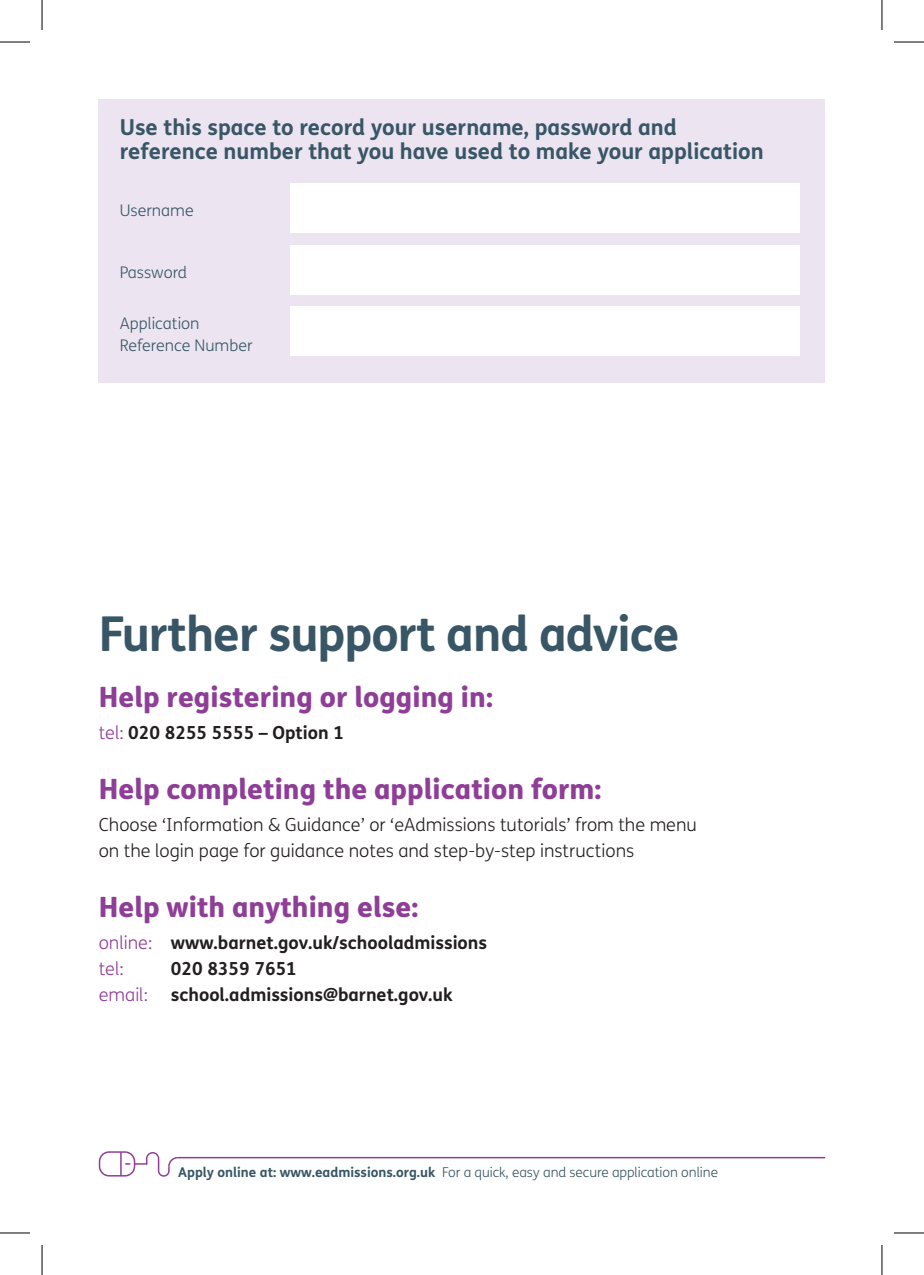
<style>
.page{position:relative;width:924px;height:1275px;background:#fff}
.page>*{position:absolute;margin:0;border:0;box-sizing:border-box;transform-origin:0 0}
.t1{font:700 48px "FS Me";letter-spacing:-.02em;color:#385665}
.t2{font:800 28px "FS Me";color:#8f3e97}
.t3{font:700 22px/24px "FS Me";color:#385665}
.t4{font:300 18px/26px "FS Me";color:#231f20}
.t5{font:700 18px/26px "FS Me";color:#231f20}
.t6{font:300 18px "FS Me";color:#8f3e97}
.t7{font:300 16px/22px "FS Me";color:#385665}
.t8{font:300 13.6px "FS Me";letter-spacing:-.005em;color:#385665}
.s1{font-weight:300;color:#8f3e97}
.s2{font-weight:700}
</style>
<div class="page">
<svg style="left:99px;top:1151px;width:80px;height:25px"></svg>
<hr style="left:177px;top:1157px;width:647px;height:1px;background:#8f3e97">
<div style="left:99px;top:99px;width:725px;height:283px;background:#ece5f1"></div>
<div style="left:290px;top:183px;width:509px;height:50px;background:#fff"></div>
<div style="left:290px;top:245px;width:509px;height:50px;background:#fff"></div>
<div style="left:290px;top:306px;width:509px;height:50px;background:#fff"></div>
<hr style="left:0;top:42px;width:30px;height:1px;background:#000">
<hr style="left:893px;top:42px;width:30px;height:1px;background:#000">
<hr style="left:0;top:1232px;width:30px;height:1px;background:#000">
<hr style="left:893px;top:1232px;width:30px;height:1px;background:#000">
<hr style="left:42px;top:0;width:1px;height:30px;background:#000">
<hr style="left:42px;top:1245px;width:1px;height:30px;background:#000">
<hr style="left:881px;top:0;width:1px;height:30px;background:#000">
<hr style="left:881px;top:1245px;width:1px;height:30px;background:#000">
<p class="t3" style="left:120px;top:114px;width:645px">Use this space to record your username, password and reference number that you have used to make your application</p>
<p class="t7" style="left:120px;top:199px;width:75px">Username</p>
<p class="t7" style="left:120px;top:261px;width:69px">Password</p>
<p class="t7" style="left:120px;top:311px;width:134px">Application<br>Reference Number</p>
<h1 class="t1" style="left:99px;top:596px;width:582px">Further support and advice</h1>
<h2 class="t2" style="left:99px;top:675px;width:395px">Help registering or logging in:</h2>
<p class="t5" style="left:99px;top:719px;width:246px"><span class="s1">tel:</span> 020 8255 5555 – Option 1</p>
<h2 class="t2" style="left:99px;top:767px;width:504px">Help completing the application form:</h2>
<p class="t4" style="left:99px;top:811px;width:599px">Choose ‘Information &amp; Guidance’ or ‘eAdmissions tutorials’ from the menu on the login page for guidance notes and step-by-step instructions</p>
<h2 class="t2" style="left:99px;top:884px;width:321px">Help with anything else:</h2>
<p class="t5" style="left:99px;top:928px;width:389px"><span class="s1">online:</span> www.barnet.gov.uk/schooladmissions <span class="s1">tel:</span></p>
<p class="t5" style="left:171px;top:954px;width:127px">020 8359 7651</p>
<p class="t6" style="left:99px;top:982px;width:51px">email:</p>
<p class="t5" style="left:171px;top:980px;width:283px">school.admissions@barnet.gov.uk</p>
<p class="t8" style="left:178px;top:1163px;width:541px"><span class="s2">Apply online at: www.eadmissions.org.uk</span> For a quick, easy and secure application online</p>
</div>
